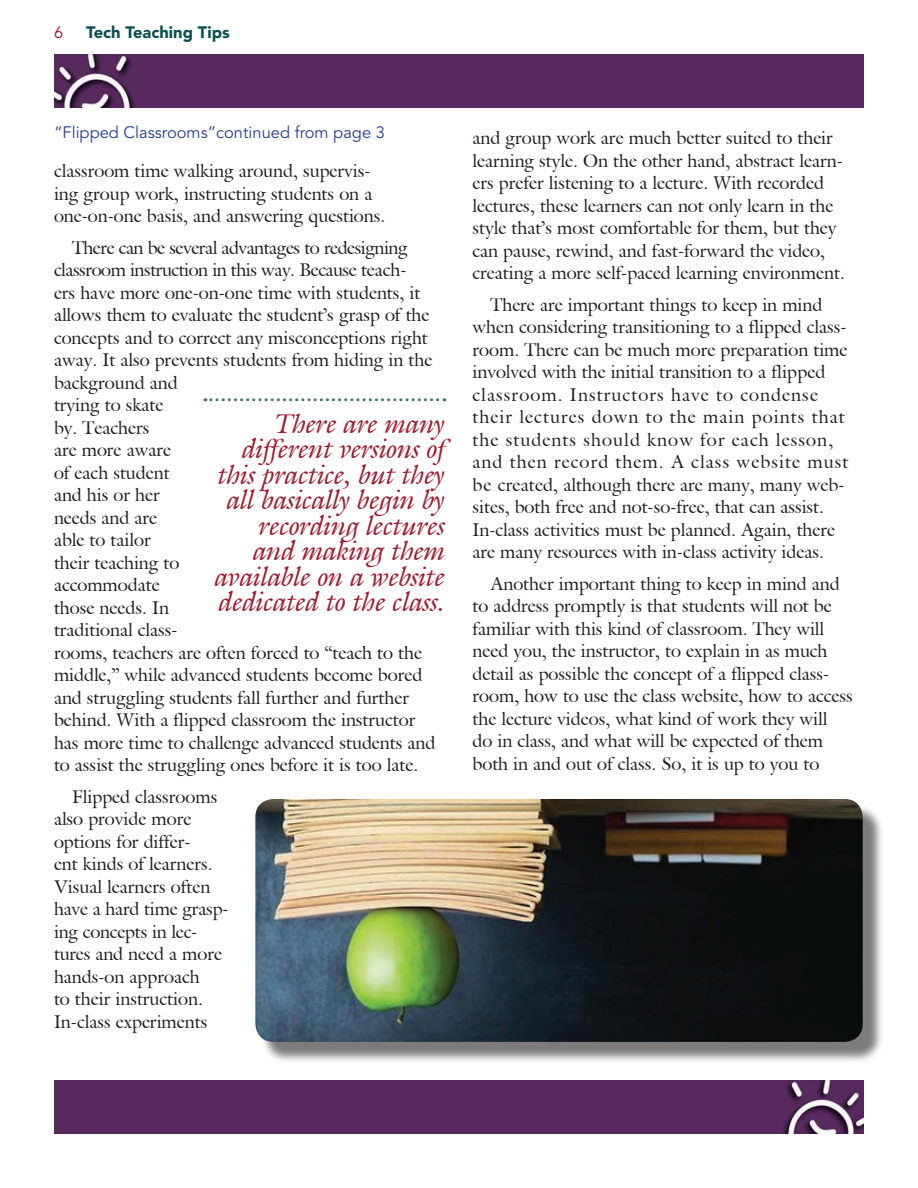
<style>
.page{position:relative;width:918px;height:1188px;background:#fff}
.page>*{position:absolute;margin:0;border:0;box-sizing:border-box;transform-origin:0 0}
.t1{font:27px/25.5px "Joulliard Italic SWFTE";color:#9d1b2f;text-align:right}
.t2{font:18px/22.5px "Joulliard Regular SWFTE";color:#231f20}
.t3{font:16.5px "Avenir LT Std";color:#253f8e}
.t4{font:900 16.5px "Avenir LT Std";color:#0b4f50}
.t5{font:16.5px "Avenir LT Std";color:#9d1b2f}
</style>
<div class="page">
<div style="left:54px;top:1080px;width:810px;height:54px;background:#58295e"></div>
<div style="left:54px;top:54px;width:810px;height:54px;background:#58295e"></div>
<svg style="left:205px;top:398px;width:240px;height:3px"></svg>
<div style="left:261px;top:804px;width:623px;height:259px;background:#231f20;opacity:.59"></div>
<img style="left:255px;top:799px;width:608px;height:243px">
<p class="t5" style="left:54px;top:22px;width:11px">6</p>
<p class="t4" style="left:86px;top:22px;width:145px">Tech Teaching Tips</p>
<p class="t3" style="left:54px;top:123px;width:332px">“Flipped Classrooms”continued from page 3</p>
<p class="t2" style="left:54px;top:160px;width:333px">classroom time walking around, supervis&shy;ing group work, instructing students on a one-on-one basis, and answering questions.</p>
<p class="t2" style="left:54px;top:236px;width:383px;text-indent:18px">There can be several advantages to redesigning classroom instruction in this way. Because teach-<br>ers have more one-on-one time with students, it allows them to evaluate the student’s grasp of the concepts and to correct any misconceptions right away. It also prevents students from hiding in the background and<br>trying to skate<br>by. Teachers<br>are more aware<br>of each student<br>and his or her<br>needs and are<br>able to tailor<br>their teaching to<br>accommodate<br>those needs. In<br>traditional class-<br>rooms, teachers are often forced to “teach to the middle,” while advanced students become bored and struggling students fall further and further behind. With a flipped classroom the instructor has more time to challenge advanced students and to assist the struggling ones before it is too late.</p>
<p class="t2" style="left:54px;top:785px;width:176px;text-indent:18px">Flipped classrooms also provide more options for differ-<br>ent kinds of learners.<br>Visual learners often have a hard time grasp&shy;ing concepts in lec&shy;tures and need a more hands-on approach<br>to their instruction.<br>In-class experiments</p>
<h1 class="t1" style="left:215px;top:410px;width:232px">There are many different versions of this practice, but they all basically begin by recording lectures and making them available on a website dedicated to the class.</h1>
<p class="t2" style="left:472px;top:127px;width:374px">and group work are much better suited to their learning style. On the other hand, abstract learn&shy;ers prefer listening to a lecture. With recorded lectures, these learners can not only learn in the style that’s most comfortable for them, but they can pause, rewind, and fast-forward the video, creating a more self-paced learning environment.</p>
<p class="t2" style="left:472px;top:293px;width:377px;text-indent:18px">There are important things to keep in mind when considering transitioning to a flipped class&shy;room. There can be much more preparation time involved with the initial transition to a flipped classroom. Instructors have to condense their lectures down to the main points that the students should know for each lesson, and then record them. A class website must be created, although there are many, many web&shy;sites, both free and not-so-free, that can assist.<br>In-class activities must be planned. Again, there are many resources with in-class activity ideas.</p>
<p class="t2" style="left:472px;top:572px;width:382px;text-indent:18px">Another important thing to keep in mind and to address promptly is that students will not be familiar with this kind of classroom. They will need you, the instructor, to explain in as much detail as possible the concept of a flipped class&shy;room, how to use the class website, how to access the lecture videos, what kind of work they will<br>do in class, and what will be expected of them both in and out of class. So, it is up to you to</p>
</div>
